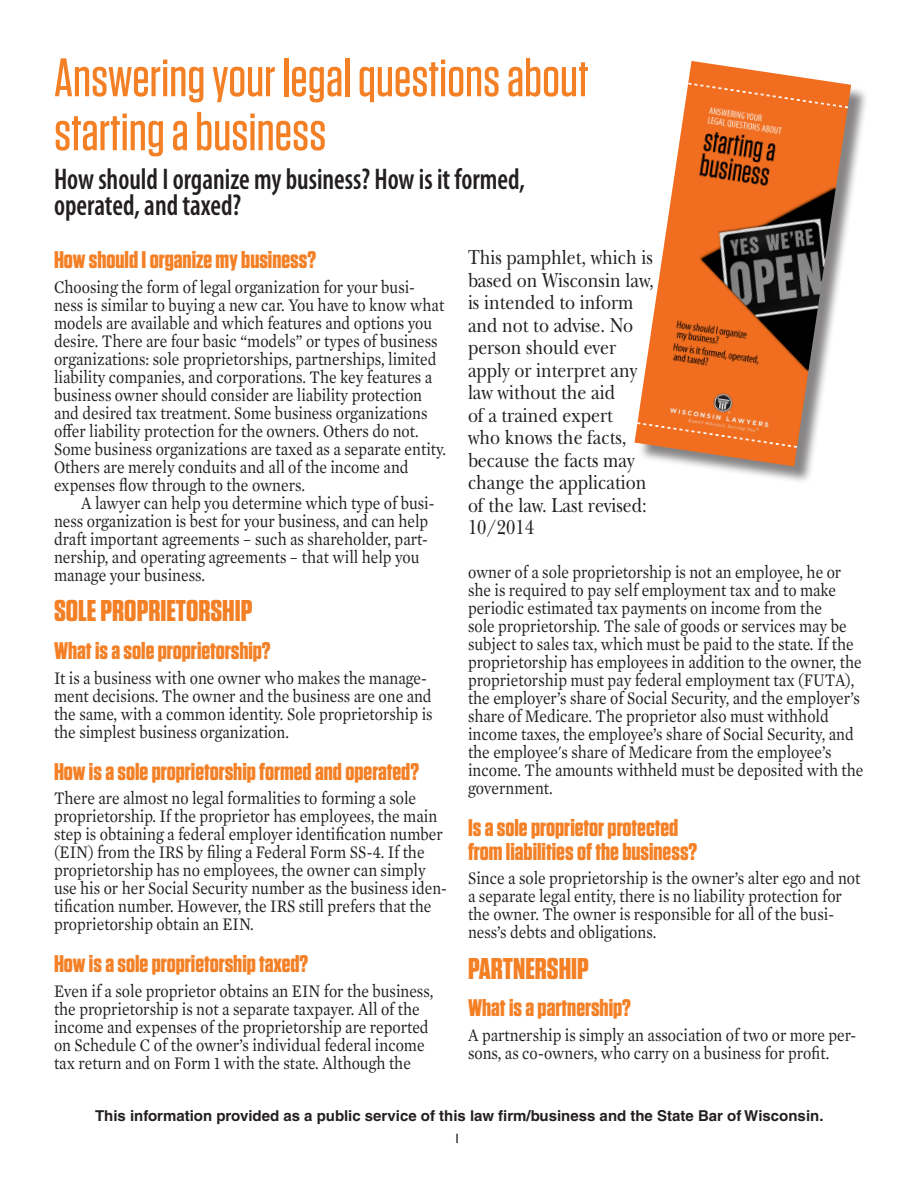
<style>
.page{position:relative;width:918px;height:1188px;background:#fff}
.page>*{position:absolute;margin:0;border:0;box-sizing:border-box;transform-origin:0 0}
.Headline{font:500 54px/54px "Tungsten";color:#f48026}
.Questions{font:600 condensed 30px/25.5px "Myriad Pro";color:#231f20;scale:.9 1}
.t1{font:700 30px "Tungsten";color:#f48026;scale:1.04 1}
.Subhead{font:700 24px/24px "Tungsten";color:#f48026;scale:1.04 1}
.Disclaimer{font:21px/22.5px "New Baskerville";color:#231f20;scale:.85 1}
.Body__no_indent{font:18px/18px "Mercury Text G1";color:#231f20;scale:.87 1}
.Body{font:18px/18px "Mercury Text G1";color:#231f20;scale:.87 1}
.t2{font:700 15px "Helvetica";color:#231f20}
.t3{font:13.5px "Gill Sans";color:#231f20}
.s1{font-style:italic}
</style>
<div class="page">
<div style="left:637px;top:64px;width:232px;height:420px;background:#231f20;opacity:.55"></div>
<img style="left:634px;top:61px;width:217px;height:405px">
<svg style="left:688px;top:83px;width:160px;height:25px;background:#f17328"></svg>
<svg style="left:637px;top:422px;width:160px;height:26px;background:#f0762e"></svg>
<p class="Headline" style="left:54px;top:51px;width:536px">Answering your legal questions about starting a business</p>
<p class="Questions" style="left:54px;top:166px;width:525px">How should I organize my business? How is it formed, operated, and taxed?</p>
<p class="Subhead" style="left:54px;top:249px;width:254px">How should I organize my business?</p>
<p class="Body__no_indent" style="left:54px;top:277px;width:452px">Choosing the form of legal organization for your busi&shy;ness is similar to buying a new car. You have to know what models are available and which features and options you desire. There are four basic “models” or types of business organizations: sole proprietorships, partnerships, limited liability companies, and corporations. The key features a business owner should consider are liability protection and desired tax treatment. Some business organizations offer liability protection for the owners. Others do not.<br>Some business organizations are taxed as a separate entity.<br>Others are merely conduits and all of the income and expenses flow through to the owners.</p>
<p class="Body" style="left:54px;top:493px;width:439px;text-indent:27px">A lawyer can help you determine which type of busi&shy;ness organization is best for your business, and can help draft important agreements <span class="s1">–</span> such as shareholder, part&shy;nership, and operating agreements <span class="s1">–</span> that will help you manage your business.</p>
<p class="t1" style="left:54px;top:595px;width:192px">SOLE PROPRIETORSHIP</p>
<p class="Subhead" style="left:54px;top:639px;width:210px">What is a sole proprietorship?</p>
<p class="Body__no_indent" style="left:54px;top:668px;width:437px">It is a business with one owner who makes the manage&shy;ment decisions. The owner and the business are one and the same, with a common identity. Sole proprietorship is the simplest business organization.</p>
<p class="Subhead" style="left:54px;top:760px;width:353px">How is a sole proprietorship formed and operated?</p>
<p class="Body__no_indent" style="left:54px;top:789px;width:453px">There are almost no legal formalities to forming a sole proprietorship. If the proprietor has employees, the main step is obtaining a federal employer identification number (EIN) from the IRS by filing a Federal Form SS-4. If the proprietorship has no employees, the owner can simply use his or her Social Security number as the business iden&shy;tification number. However, the IRS still prefers that the proprietorship obtain an EIN.</p>
<p class="Subhead" style="left:54px;top:953px;width:246px">How is a sole proprietorship taxed?</p>
<p class="Body__no_indent" style="left:54px;top:981px;width:438px">Even if a sole proprietor obtains an EIN for the business, the proprietorship is not a separate taxpayer. All of the income and expenses of the proprietorship are reported on Schedule C of the owner’s individual federal income tax return and on Form 1 with the state. Although the</p>
<p class="Disclaimer" style="left:468px;top:246px;width:220px">This pamphlet, which is based on Wisconsin law, is intended to inform and not to advise. No person should ever apply or interpret any law without the aid<br>of a trained expert<br>who knows the facts, because the facts may change the application of the law. Last revised:<br>10/2014</p>
<p class="Body__no_indent" style="left:468px;top:562px;width:456px">owner of a sole proprietorship is not an employee, he or she is required to pay self employment tax and to make periodic estimated tax payments on income from the<br>sole proprietorship. The sale of goods or services may be subject to sales tax, which must be paid to the state. If the proprietorship has employees in addition to the owner, the proprietorship must pay federal employment tax (FUTA), the employer’s share of Social Security, and the employer’s share of Medicare. The proprietor also must withhold income taxes, the employee’s share of Social Security, and the employee's share of Medicare from the employee’s income. The amounts withheld must be deposited with the government.</p>
<p class="Subhead" style="left:468px;top:816px;width:222px">Is a sole proprietor protected from liabilities of the business?</p>
<p class="Body__no_indent" style="left:468px;top:868px;width:453px">Since a sole proprietorship is the owner’s alter ego and not a separate legal entity, there is no liability protection for the owner. The owner is responsible for all of the busi&shy;ness’s debts and obligations.</p>
<p class="t1" style="left:468px;top:952px;width:118px">PARTNERSHIP</p>
<p class="Subhead" style="left:468px;top:997px;width:158px">What is a partnership?</p>
<p class="Body__no_indent" style="left:468px;top:1025px;width:448px">A partnership is simply an association of two or more per&shy;sons, as co-owners, who carry on a business for profit.</p>
<p class="t2" style="left:95px;top:1107px;width:730px">This information provided as a public service of this law firm/business and the State Bar of Wisconsin.</p>
<p class="t3" style="left:454px;top:1131px;width:8px">1</p>
</div>
